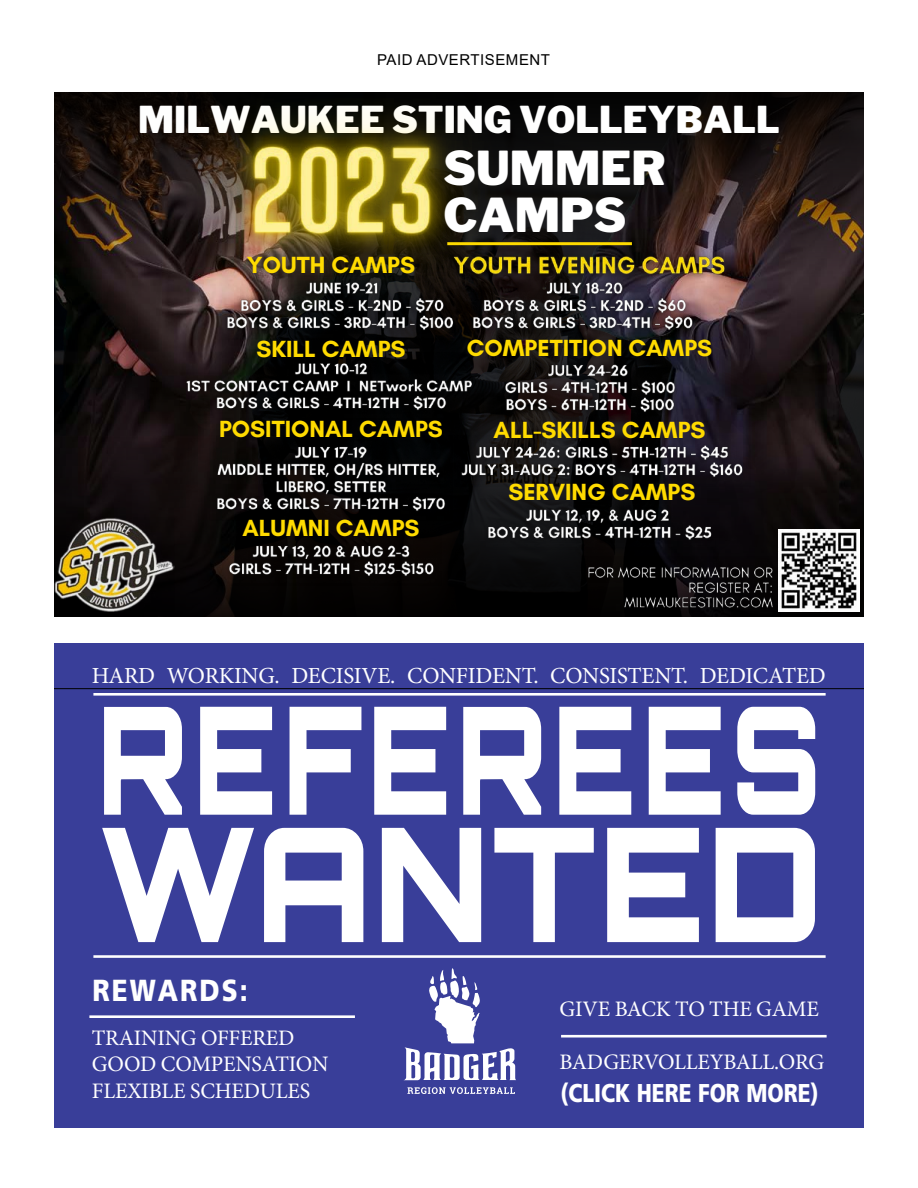
<style>
.page{position:relative;width:918px;height:1188px;background:#fff}
.page>*{position:absolute;margin:0;border:0;box-sizing:border-box;transform-origin:0 0}
.t1{font:900 158.7px "Orbitron";letter-spacing:.02em;color:#fff;scale:.87 1}
.t2{font:900 149.85px "Orbitron";letter-spacing:.06em;color:#fff;scale:.72 1}
.t3{font:900 46.35px/46.3px "Libre Franklin";color:#fff}
.t4{font:900 36.75px "Libre Franklin";color:#fff}
.t5{font:800 30.45px "Articulate";letter-spacing:.08em;color:#fff;scale:.86 1}
.t6{font:800 25.8px "Articulate";color:#fff;scale:.81 1}
.t7{font:700 23.85px "Glacial Indifference";color:#ffdb00}
.t8{font:22.95px "Minion Pro";letter-spacing:-.01em;color:#fff}
.t9{font:22.05px/26.5px "Minion Pro";letter-spacing:-.01em;color:#fff}
.t10{font:15px "Arial";letter-spacing:.035em;color:#000}
</style>
<div class="page">
<div style="left:54px;top:644px;width:810px;height:484px;background:#393e99"></div>
<svg style="left:407px;top:1087px;width:108px;height:7px"></svg>
<svg style="left:404px;top:968px;width:112px;height:112px"></svg>
<hr style="left:561px;top:1035px;width:266px;height:3px;background:#fff">
<hr style="left:89px;top:1015px;width:266px;height:3px;background:#fff">
<hr style="left:93px;top:693px;width:733px;height:3px;background:#fff">
<hr style="left:93px;top:955px;width:733px;height:3px;background:#fff">
<hr style="left:54px;top:688px;width:810px;height:1px;background:#000">
<svg style="left:54px;top:93px;width:810px;height:27px;background:#090604"></svg>
<svg style="left:54px;top:120px;width:810px;height:497px;background:#191212"></svg>
<img style="left:130px;top:93px;width:424px;height:281px">
<img style="left:54px;top:518px;width:120px;height:93px">
<img style="left:779px;top:530px;width:80px;height:81px">
<img style="left:220px;top:271px;width:485px;height:68px">
<img style="left:179px;top:352px;width:304px;height:68px">
<img style="left:210px;top:435px;width:243px;height:85px">
<img style="left:443px;top:239px;width:294px;height:52px">
<img style="left:497px;top:354px;width:185px;height:68px">
<img style="left:454px;top:435px;width:297px;height:51px">
<img style="left:481px;top:499px;width:238px;height:51px">
<img style="left:221px;top:534px;width:221px;height:51px">
<img style="left:580px;top:556px;width:201px;height:61px">
<p class="t10" style="left:377px;top:49px;width:174px">PAID ADVERTISEMENT</p>
<h3 class="t4" style="left:138px;top:97px;width:643px">MILWAUKEE STING VOLLEYBALL</h3>
<h3 class="t3" style="left:444px;top:145px;width:224px">SUMMER<br>CAMPS</h3>
<p class="t7" style="left:247px;top:250px;width:170px">YOUTH CAMPS</p>
<p class="t7" style="left:256px;top:334px;width:151px">SKILL CAMPS</p>
<p class="t7" style="left:219px;top:414px;width:225px">POSITIONAL CAMPS</p>
<p class="t7" style="left:243px;top:513px;width:179px">ALUMNI CAMPS</p>
<p class="t7" style="left:467px;top:333px;width:247px">COMPETITION CAMPS</p>
<p class="t7" style="left:494px;top:415px;width:213px">ALL-SKILLS CAMPS</p>
<p class="t7" style="left:508px;top:477px;width:189px">SERVING CAMPS</p>
<p class="t8" style="left:92px;top:660px;width:735px">HARD WORKING. DECISIVE. CONFIDENT. CONSISTENT. DEDICATED</p>
<h2 class="t2" style="left:98px;top:669px;width:1005px">REFEREES</h2>
<h1 class="t1" style="left:97px;top:788px;width:835px">WANTED</h1>
<p class="t5" style="left:92px;top:972px;width:182px">REWARDS:</p>
<p class="t9" style="left:92px;top:1025px;width:238px">TRAINING OFFERED<br>GOOD COMPENSATION<br>FLEXIBLE SCHEDULES</p>
<p class="t9" style="left:560px;top:996px;width:261px">GIVE BACK TO THE GAME</p>
<p class="t9" style="left:560px;top:1049px;width:266px">BADGERVOLLEYBALL.ORG</p>
<p class="t6" style="left:560px;top:1077px;width:320px">(CLICK HERE FOR MORE)</p>
</div>
